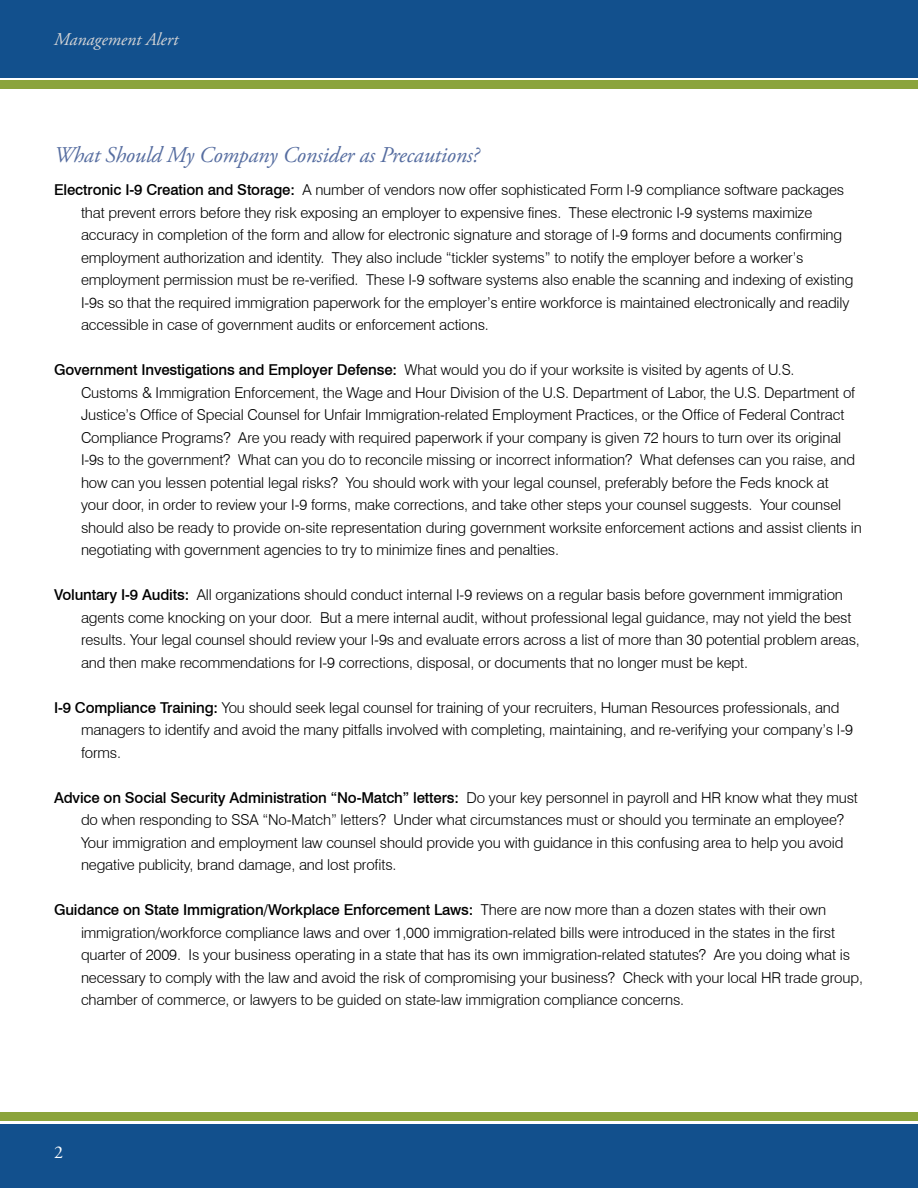
<style>
.page{position:relative;width:918px;height:1188px;background:#fff}
.page>*{position:absolute;margin:0;border:0;box-sizing:border-box;transform-origin:0 0}
.t1{font:italic 22.5px "Adobe Garamond Pro";letter-spacing:-.01em;color:#566da0}
.t2{font:italic 18px "Adobe Garamond Pro";color:#d3d4d6}
.t3{font:300 15px/22.5px "Swiss 721 BT";letter-spacing:-.01em;color:#000}
.s1{font-weight:500}
</style>
<div class="page">
<div style="left:0;top:1124px;width:918px;height:64px;background:#12508d"></div>
<div style="left:0;top:1112px;width:918px;height:9px;background:#8ba43c"></div>
<div style="left:0;top:0;width:918px;height:77px;background:#12508d"></div>
<div style="left:0;top:80px;width:918px;height:9px;background:#8ba43c"></div>
<p class="t2" style="left:54px;top:29px;width:126px">Management Alert</p>
<h1 class="t1" style="left:54px;top:141px;width:427px">What Should My Company Consider as Precautions?</h1>
<p class="t3" style="left:81px;top:178px;width:774px;text-indent:-27px"><span class="s1">Electronic I-9 Creation and Storage:</span> A number of vendors now offer sophisticated Form I-9 compliance software packages that prevent errors before they risk exposing an employer to expensive fines. These electronic I-9 systems maximize accuracy in completion of the form and allow for electronic signature and storage of I-9 forms and documents confirming employment authorization and identity. They also include “tickler systems” to notify the employer before a worker’s employment permission must be re-verified. These I-9 software systems also enable the scanning and indexing of existing I-9s so that the required immigration paperwork for the employer’s entire workforce is maintained electronically and readily accessible in case of government audits or enforcement actions.</p>
<p class="t3" style="left:81px;top:358px;width:783px;text-indent:-27px"><span class="s1">Government Investigations and Employer Defense:</span> What would you do if your worksite is visited by agents of U.S.<br>Customs &amp; Immigration Enforcement, the Wage and Hour Division of the U.S. Department of Labor, the U.S. Department of Justice’s Office of Special Counsel for Unfair Immigration-related Employment Practices, or the Office of Federal Contract Compliance Programs? Are you ready with required paperwork if your company is given 72 hours to turn over its original I-9s to the government? What can you do to reconcile missing or incorrect information? What defenses can you raise, and how can you lessen potential legal risks? You should work with your legal counsel, preferably before the Feds knock at<br>your door, in order to review your I-9 forms, make corrections, and take other steps your counsel suggests. Your counsel should also be ready to provide on-site representation during government worksite enforcement actions and assist clients in negotiating with government agencies to try to minimize fines and penalties.</p>
<p class="t3" style="left:81px;top:583px;width:780px;text-indent:-27px"><span class="s1">Voluntary I-9 Audits:</span> All organizations should conduct internal I-9 reviews on a regular basis before government immigration agents come knocking on your door. But a mere internal audit, without professional legal guidance, may not yield the best results. Your legal counsel should review your I-9s and evaluate errors across a list of more than 30 potential problem areas, and then make recommendations for I-9 corrections, disposal, or documents that no longer must be kept.</p>
<p class="t3" style="left:81px;top:696px;width:774px;text-indent:-27px"><span class="s1">I-9 Compliance Training:</span> You should seek legal counsel for training of your recruiters, Human Resources professionals, and managers to identify and avoid the many pitfalls involved with completing, maintaining, and re-verifying your company’s I-9 forms.</p>
<p class="t3" style="left:81px;top:786px;width:779px;text-indent:-27px"><span class="s1">Advice on Social Security Administration “No-Match” letters:</span> Do your key personnel in payroll and HR know what they must do when responding to SSA “No-Match” letters? Under what circumstances must or should you terminate an employee?<br>Your immigration and employment law counsel should provide you with guidance in this confusing area to help you avoid negative publicity, brand damage, and lost profits.</p>
<p class="t3" style="left:81px;top:898px;width:784px;text-indent:-27px"><span class="s1">Guidance on State Immigration/Workplace Enforcement Laws:</span> There are now more than a dozen states with their own immigration/workforce compliance laws and over 1,000 immigration-related bills were introduced in the states in the first quarter of 2009. Is your business operating in a state that has its own immigration-related statutes? Are you doing what is necessary to comply with the law and avoid the risk of compromising your business? Check with your local HR trade group, chamber of commerce, or lawyers to be guided on state-law immigration compliance concerns.</p>
</div>
